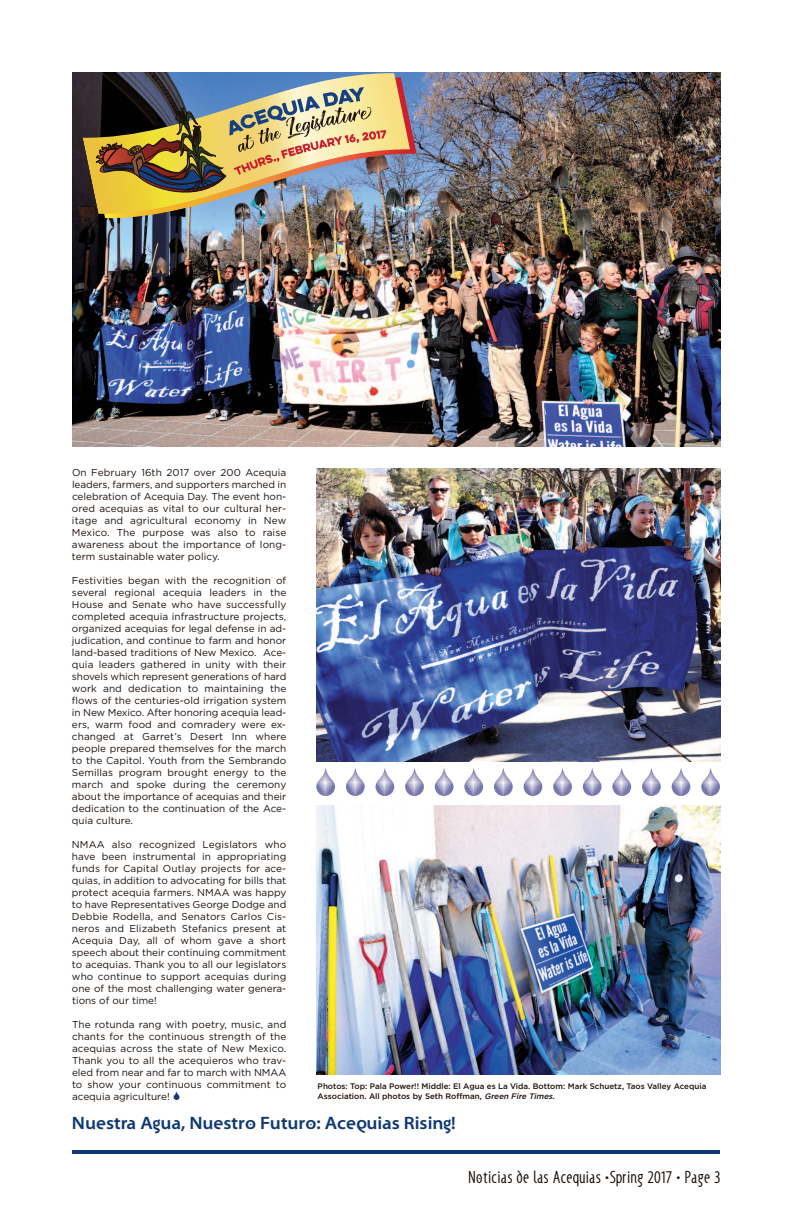
<style>
.page{position:relative;width:792px;height:1224px;background:#fff}
.page>*{position:absolute;margin:0;border:0;box-sizing:border-box;transform-origin:0 0}
.t1{font:700 18px "Santana";color:#103872}
.t2{font:condensed 18px "Santana";letter-spacing:.05em;color:#1c110a}
.t3{font:10px/12px "Gotham";color:#1c110a;text-align:justify}
.t4{font:500 8px/9.6px "Gotham";color:#1c110a}
.s1{font-style:italic}
</style>
<div class="page">
<hr style="left:72px;top:1150px;width:648px;height:4px;background:#103872">
<img style="left:72px;top:72px;width:648px;height:374px">
<img style="left:89px;top:76px;width:328px;height:143px">
<img style="left:83px;top:72px;width:327px;height:143px">
<img style="left:95px;top:87px;width:291px;height:116px">
<svg style="left:316px;top:768px;width:19px;height:28px"></svg>
<svg style="left:346px;top:768px;width:19px;height:28px"></svg>
<svg style="left:376px;top:768px;width:18px;height:28px"></svg>
<svg style="left:405px;top:768px;width:19px;height:28px"></svg>
<svg style="left:435px;top:768px;width:19px;height:28px"></svg>
<svg style="left:464px;top:768px;width:19px;height:28px"></svg>
<svg style="left:494px;top:768px;width:19px;height:28px"></svg>
<svg style="left:524px;top:768px;width:18px;height:28px"></svg>
<svg style="left:553px;top:768px;width:19px;height:28px"></svg>
<svg style="left:583px;top:768px;width:19px;height:28px"></svg>
<svg style="left:612px;top:768px;width:19px;height:28px"></svg>
<svg style="left:642px;top:768px;width:19px;height:28px"></svg>
<svg style="left:672px;top:768px;width:18px;height:28px"></svg>
<svg style="left:701px;top:768px;width:19px;height:28px"></svg>
<div style="left:316px;top:468px;width:404px;height:299px;background:linear-gradient(to right,#fff,#fff)"></div>
<img style="left:316px;top:468px;width:404px;height:293px">
<img style="left:316px;top:805px;width:404px;height:270px">
<p class="t3" style="left:72px;top:467px;width:216px">On February 16th 2017 over 200 Acequia leaders, farmers, and supporters marched in celebration of Acequia Day. The event hon&shy;ored acequias as vital to our cultural her&shy;itage and agricultural economy in New Mexico. The purpose was also to raise awareness about the importance of long&shy;term sustainable water policy.</p>
<p class="t3" style="left:72px;top:575px;width:216px">Festivities began with the recognition of several regional acequia leaders in the House and Senate who have successfully completed acequia infrastructure projects, organized acequias for legal defense in ad&shy;judication, and continue to farm and honor land-based traditions of New Mexico. Ace&shy;quia leaders gathered in unity with their shovels which represent generations of hard work and dedication to maintaining the flows of the centuries-old irrigation system in New Mexico. After honoring acequia lead&shy;ers, warm food and comradery were ex&shy;changed at Garret’s Desert Inn where people prepared themselves for the march to the Capitol. Youth from the Sembrando Semillas program brought energy to the march and spoke during the ceremony about the importance of acequias and their dedication to the continuation of the Ace&shy;quia culture.</p>
<p class="t3" style="left:72px;top:839px;width:216px">NMAA also recognized Legislators who have been instrumental in appropriating funds for Capital Outlay projects for ace&shy;quias, in addition to advocating for bills that protect acequia farmers. NMAA was happy to have Representatives George Dodge and Debbie Rodella, and Senators Carlos Cis&shy;neros and Elizabeth Stefanics present at Acequia Day, all of whom gave a short speech about their continuing commitment to acequias. Thank you to all our legislators who continue to support acequias during one of the most challenging water genera&shy;tions of our time!</p>
<p class="t3" style="left:72px;top:1019px;width:216px">The rotunda rang with poetry, music, and chants for the continuous strength of the acequias across the state of New Mexico.<br>Thank you to all the acequieros who trav&shy;eled from near and far to march with NMAA to show your continuous commitment to acequia agriculture!</p>
<p class="t4" style="left:318px;top:1082px;width:390px">Photos: Top: Pala Power!! Middle: El Agua es La Vida. Bottom: Mark Schuetz, Taos Valley Acequia<br>Association. All photos by Seth Roffman, <span class="s1">Green Fire Times.</span></p>
<h1 class="t1" style="left:72px;top:1113px;width:385px">Nuestra Agua, Nuestro Futuro: Acequias Rising!</h1>
<h1 class="t2" style="left:469px;top:1168px;width:253px">Noticias de las Acequias •Spring 2017 • Page 3</h1>
</div>
